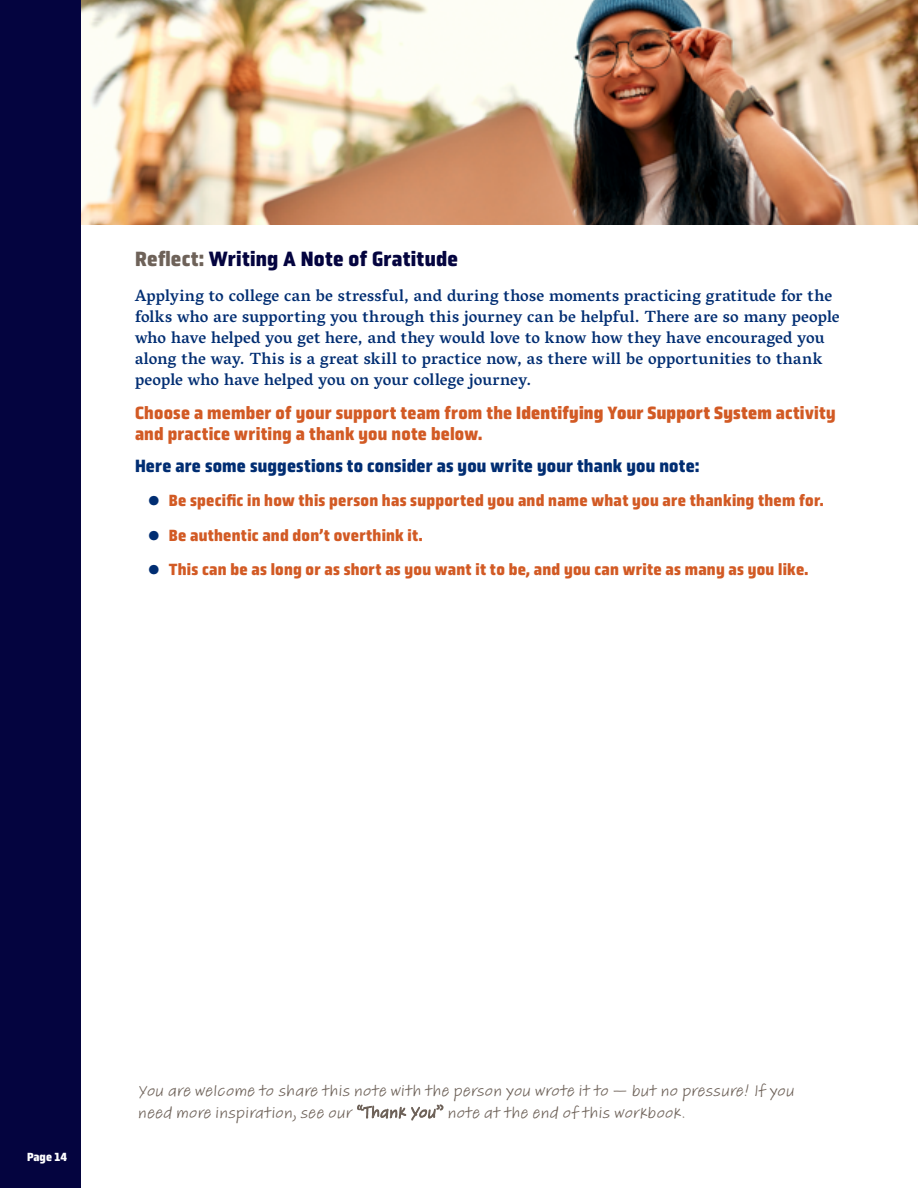
<style>
.page{position:relative;width:918px;height:1188px;background:#fff}
.page>*{position:absolute;margin:0;border:0;box-sizing:border-box;transform-origin:0 0}
.t1{font:700 21px "Obvia Narrow";letter-spacing:.015em;color:#04043f}
.t2{font:700 18px/21px "Obvia Narrow";letter-spacing:.01em;color:#d25a24}
.t3{font:700 18px "Obvia Narrow";letter-spacing:.01em;color:#002d72}
.t4{font:500 16.5px/21px "Vesper Libre";letter-spacing:.005em;color:#002d72}
.t5{font:700 16.5px "Obvia Narrow";letter-spacing:.015em;color:#d25a24}
.t6{font:16.5px/21px "Adobe Handwriting Tiffany";letter-spacing:.025em;color:#6e6259}
.t7{font:700 12px "Obvia Narrow";color:#fff}
.s1{color:#6e6259}
.s2{font-weight:900}
.s3{font-weight:500;color:#002d72}
</style>
<div class="page">
<div style="left:0;top:0;width:81px;height:1188px;background:#04043f"></div>
<img style="left:81px;top:0;width:837px;height:224px">
<p class="t1" style="left:135px;top:247px;width:324px"><span class="s1">Reflect:</span> Writing A Note of Gratitude</p>
<p class="t4" style="left:135px;top:285px;width:706px">Applying to college can be stressful, and during those moments practicing gratitude for the folks who are supporting you through this journey can be helpful. There are so many people who have helped you get here, and they would love to know how they have encouraged you along the way. This is a great skill to practice now, as there will be opportunities to thank people who have helped you on your college journey.</p>
<p class="t2" style="left:135px;top:403px;width:702px">Choose a member of your support team from the <span class="s2">Identifying Your Support System</span> activity and practice writing a thank you note below.</p>
<p class="t3" style="left:135px;top:455px;width:566px">Here are some suggestions to consider as you write your thank you note:</p>
<p class="t5" style="left:148px;top:491px;width:677px"><span class="s3">○</span> Be specific in how this person has supported you and name what you are thanking them for.</p>
<p class="t5" style="left:148px;top:525px;width:276px"><span class="s3">○</span> Be authentic and don’t overthink it.</p>
<p class="t5" style="left:148px;top:560px;width:661px"><span class="s3">○</span> This can be as long or as short as you want it to be, and you can write as many as you like.</p>
<p class="t7" style="left:27px;top:1150px;width:42px">Page 14</p>
<p class="t6" style="left:138px;top:1081px;width:658px">You are welcome to share this note with the person you wrote it to — but no pressure! If you need more inspiration, see our “Thank You” note at the end of this workbook.</p>
</div>
